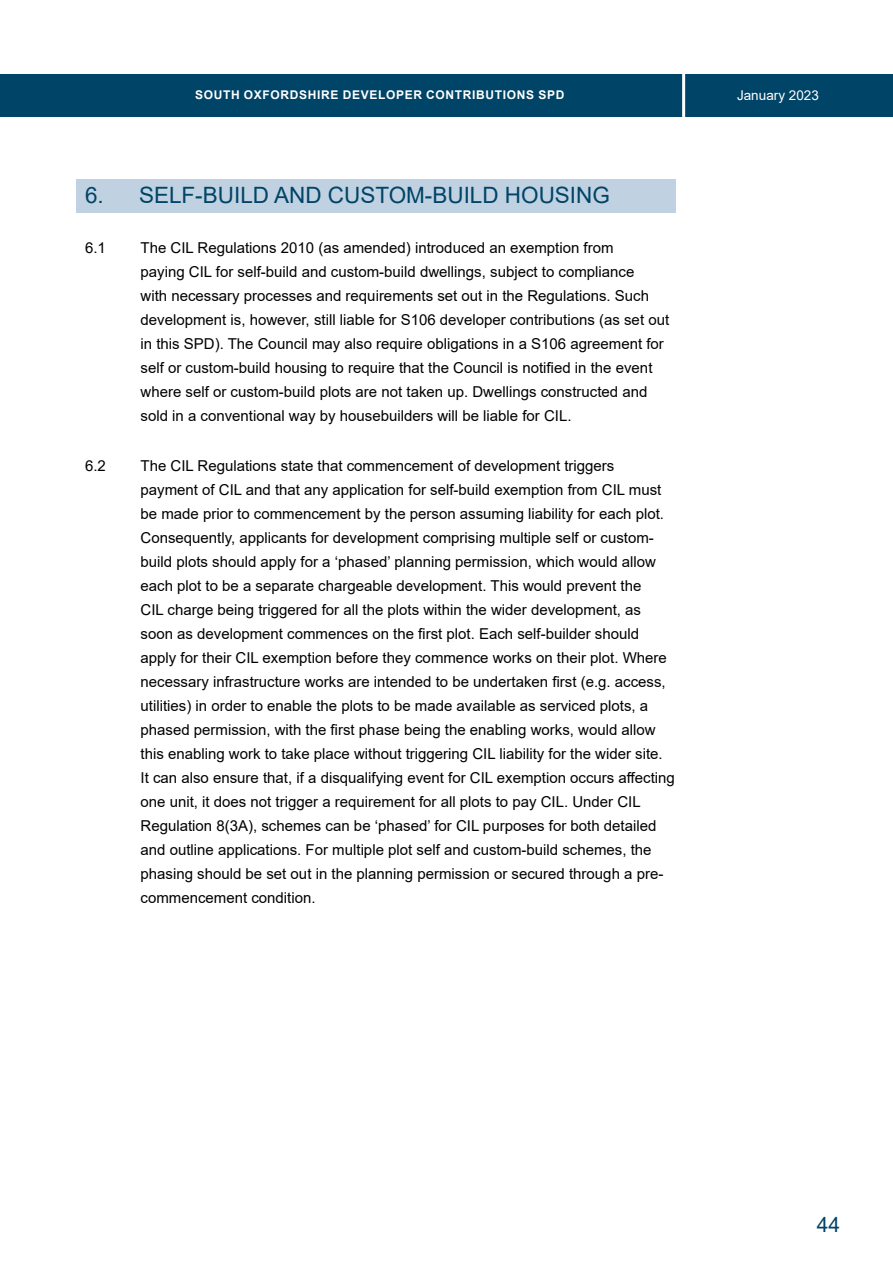
<style>
.page{position:relative;width:893px;height:1263px;background:#fff}
.page>*{position:absolute;margin:0;border:0;box-sizing:border-box;transform-origin:0 0}
.t1{font:22.5px "Arial";color:#004467}
.t2{font:21px "Arial";color:#004467}
.t3{font:15px/24px "Arial";color:#000}
.t4{font:13.5px "Arial";color:#fff}
.t5{font:700 12px "Arial";letter-spacing:.055em;color:#fff}
</style>
<div class="page">
<div style="left:0;top:75px;width:893px;height:42px;background:#004467"></div>
<hr style="left:682px;top:64px;width:3px;height:53px;background:#fff">
<div style="left:77px;top:179px;width:599px;height:33px;background:#c0d2e1"></div>
<p class="t5" style="left:195px;top:86px;width:371px">SOUTH OXFORDSHIRE DEVELOPER CONTRIBUTIONS SPD</p>
<p class="t1" style="left:85px;top:180px;width:526px">6. SELF-BUILD AND CUSTOM-BUILD HOUSING</p>
<p class="t3" style="left:85px;top:236px;width:22px">6.1</p>
<p class="t3" style="left:141px;top:236px;width:530px">The CIL Regulations 2010 (as amended) introduced an exemption from<br>paying CIL for self-build and custom-build dwellings, subject to compliance<br>with necessary processes and requirements set out in the Regulations. Such development is, however, still liable for S106 developer contributions (as set out in this SPD). The Council may also require obligations in a S106 agreement for self or custom-build housing to require that the Council is notified in the event where self or custom-build plots are not taken up. Dwellings constructed and sold in a conventional way by housebuilders will be liable for CIL.</p>
<p class="t3" style="left:85px;top:453px;width:22px">6.2</p>
<p class="t3" style="left:141px;top:453px;width:536px">The CIL Regulations state that commencement of development triggers payment of CIL and that any application for self-build exemption from CIL must be made prior to commencement by the person assuming liability for each plot.<br>Consequently, applicants for development comprising multiple self or custom&shy;build plots should apply for a ‘phased’ planning permission, which would allow each plot to be a separate chargeable development. This would prevent the<br>CIL charge being triggered for all the plots within the wider development, as soon as development commences on the first plot. Each self-builder should apply for their CIL exemption before they commence works on their plot. Where necessary infrastructure works are intended to be undertaken first (e.g. access, utilities) in order to enable the plots to be made available as serviced plots, a phased permission, with the first phase being the enabling works, would allow this enabling work to take place without triggering CIL liability for the wider site.<br>It can also ensure that, if a disqualifying event for CIL exemption occurs affecting one unit, it does not trigger a requirement for all plots to pay CIL. Under CIL Regulation 8(3A), schemes can be ‘phased’ for CIL purposes for both detailed and outline applications. For multiple plot self and custom-build schemes, the phasing should be set out in the planning permission or secured through a pre&shy;commencement condition.</p>
<p class="t4" style="left:737px;top:86px;width:83px">January 2023</p>
<h2 class="t2" style="left:817px;top:1210px;width:25px">44</h2>
</div>
